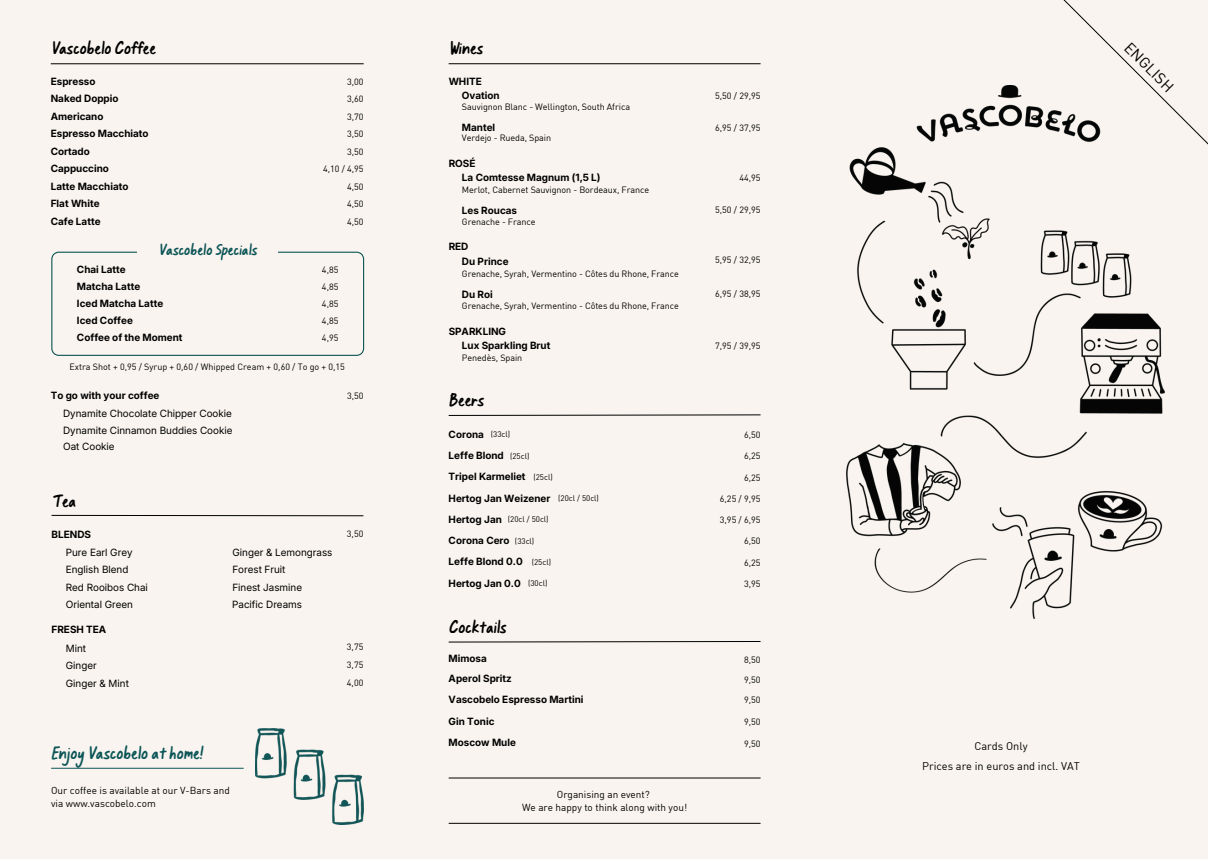
<style>
.page{position:relative;width:1208px;height:859px;background:#fff}
.page>*{position:absolute;margin:0;border:0;box-sizing:border-box;transform-origin:0 0}
.t1{font:18.2px "LT Kai";color:#000}
.t2{font:18.2px "LT Kai";color:#0c5557}
.t3{font:16.2px "LT Kai";color:#0c5557}
.t4{font:15.2px "DIN";color:#000}
.t5{font:11px "DIN";color:#000}
.t6{font:700 10px "Inter 18 pt";color:#000}
.t7{font:10px "Inter 18 pt";color:#000}
.t8{font:10px/13.5px "DIN";color:#000;text-align:center}
.t9{font:9px "DIN";letter-spacing:-.01em;color:#000}
.t10{font:8px "DIN";color:#000}
</style>
<div class="page">
<div style="left:0;top:0;width:1207px;height:859px;background:#f9f4ef"></div>
<hr style="left:448px;top:777px;width:312px;height:1px;background:#000">
<hr style="left:448px;top:823px;width:312px;height:1px;background:#000">
<svg style="left:448px;top:641px;width:313px;height:2px"></svg>
<svg style="left:51px;top:514px;width:313px;height:2px"></svg>
<hr style="left:448px;top:63px;width:312px;height:1px;background:#000">
<svg style="left:1006px;top:0;width:202px;height:238px"></svg>
<img style="left:846px;top:86px;width:318px;height:532px">
<svg style="left:448px;top:414px;width:313px;height:2px"></svg>
<hr style="left:51px;top:63px;width:313px;height:1px;background:#000">
<svg style="left:51px;top:252px;width:313px;height:104px"></svg>
<div style="left:137px;top:240px;width:141px;height:24px;background:#f9f4ef"></div>
<img style="left:256px;top:729px;width:108px;height:95px">
<hr style="left:51px;top:768px;width:193px;height:1px;background:#0c5557">
<p class="t1" style="left:51px;top:38px;width:106px">Vascobelo Coffee</p>
<h4 class="t6" style="left:51px;top:75px;width:46px">Espresso</h4>
<h5 class="t9" style="left:347px;top:76px;width:18px">3,00</h5>
<p class="t6" style="left:51px;top:93px;width:69px">Naked Doppio</p>
<p class="t9" style="left:347px;top:94px;width:18px">3,60</p>
<h1 class="t6" style="left:51px;top:110px;width:54px">Americano</h1>
<p class="t9" style="left:347px;top:111px;width:18px">3,70</p>
<h5 class="t6" style="left:51px;top:128px;width:99px">Espresso Macchiato</h5>
<p class="t9" style="left:347px;top:129px;width:18px">3,50</p>
<p class="t6" style="left:51px;top:145px;width:41px">Cortado</p>
<h5 class="t9" style="left:347px;top:146px;width:18px">3,50</h5>
<p class="t6" style="left:51px;top:163px;width:60px">Cappuccino</p>
<p class="t9" style="left:323px;top:164px;width:42px">4,10 / 4,95</p>
<h5 class="t6" style="left:51px;top:180px;width:79px">Latte Macchiato</h5>
<p class="t9" style="left:347px;top:181px;width:18px">4,50</p>
<p class="t6" style="left:51px;top:198px;width:50px">Flat White</p>
<h5 class="t9" style="left:347px;top:199px;width:18px">4,50</h5>
<p class="t6" style="left:51px;top:215px;width:51px">Cafe Latte</p>
<p class="t9" style="left:347px;top:216px;width:18px">4,50</p>
<p class="t3" style="left:158px;top:240px;width:100px">Vascobelo Specials</p>
<h5 class="t6" style="left:77px;top:263px;width:50px">Chai Latte</h5>
<p class="t9" style="left:322px;top:264px;width:18px">4,85</p>
<h5 class="t6" style="left:77px;top:280px;width:65px">Matcha Latte</h5>
<p class="t6" style="left:77px;top:314px;width:57px">Iced Coffee</p>
<p class="t6" style="left:77px;top:331px;width:107px">Coffee of the Moment</p>
<h5 class="t9" style="left:322px;top:281px;width:18px">4,85</h5>
<p class="t9" style="left:322px;top:315px;width:18px">4,85</p>
<p class="t9" style="left:322px;top:332px;width:18px">4,95</p>
<p class="t6" style="left:77px;top:297px;width:88px">Iced Matcha Latte</p>
<h1 class="t9" style="left:322px;top:298px;width:18px">4,85</h1>
<h5 class="t9" style="left:69px;top:361px;width:277px">Extra Shot + 0,95 / Syrup + 0,60 / Whipped Cream + 0,60 / To go + 0,15</h5>
<p class="t6" style="left:51px;top:389px;width:110px">To go with your coffee</p>
<p class="t9" style="left:347px;top:390px;width:18px">3,50</p>
<p class="t7" style="left:63px;top:407px;width:170px">Dynamite Chocolate Chipper Cookie</p>
<h5 class="t7" style="left:63px;top:424px;width:171px">Dynamite Cinnamon Buddies Cookie</h5>
<h5 class="t7" style="left:63px;top:441px;width:53px">Oat Cookie</h5>
<p class="t1" style="left:52px;top:490px;width:26px">Tea</p>
<p class="t6" style="left:52px;top:528px;width:41px">BLENDS</p>
<p class="t9" style="left:347px;top:528px;width:18px">3,50</p>
<p class="t7" style="left:66px;top:564px;width:64px">English Blend</p>
<h3 class="t7" style="left:66px;top:581px;width:84px">Red Rooibos Chai</h3>
<h5 class="t7" style="left:66px;top:598px;width:69px">Oriental Green</h5>
<p class="t7" style="left:232px;top:546px;width:101px">Ginger &amp; Lemongrass</p>
<p class="t7" style="left:232px;top:564px;width:55px">Forest Fruit</p>
<p class="t7" style="left:232px;top:598px;width:71px">Pacific Dreams</p>
<h5 class="t7" style="left:66px;top:546px;width:68px">Pure Earl Grey</h5>
<h5 class="t7" style="left:232px;top:581px;width:71px">Finest Jasmine</h5>
<p class="t1" style="left:448px;top:38px;width:35px">Wines</p>
<p class="t6" style="left:462px;top:90px;width:39px">Ovation</p>
<h5 class="t9" style="left:462px;top:101px;width:170px">Sauvignon Blanc - Wellington, South Africa</h5>
<h1 class="t6" style="left:448px;top:75px;width:35px">WHITE</h1>
<h6 class="t6" style="left:462px;top:121px;width:35px">Mantel</h6>
<h6 class="t9" style="left:462px;top:132px;width:91px">Verdejo - Rueda, Spain</h6>
<h6 class="t6" style="left:448px;top:157px;width:28px">ROSÉ</h6>
<h6 class="t6" style="left:462px;top:171px;width:140px">La Comtesse Magnum (1,5 L)</h6>
<p class="t9" style="left:462px;top:184px;width:189px">Merlot, Cabernet Sauvignon - Bordeaux, France</p>
<p class="t6" style="left:462px;top:204px;width:57px">Les Roucas</p>
<h6 class="t9" style="left:462px;top:216px;width:75px">Grenache - France</h6>
<h6 class="t6" style="left:448px;top:241px;width:21px">RED</h6>
<p class="t6" style="left:462px;top:255px;width:48px">Du Prince</p>
<h4 class="t9" style="left:462px;top:268px;width:218px">Grenache, Syrah, Vermentino - Côtes du Rhone, France</h4>
<h6 class="t6" style="left:462px;top:288px;width:32px">Du Roi</h6>
<h6 class="t9" style="left:462px;top:300px;width:218px">Grenache, Syrah, Vermentino - Côtes du Rhone, France</h6>
<h6 class="t6" style="left:448px;top:325px;width:59px">SPARKLING</h6>
<h6 class="t6" style="left:462px;top:340px;width:90px">Lux Sparkling Brut</h6>
<h6 class="t9" style="left:462px;top:352px;width:62px">Penedès, Spain</h6>
<p class="t1" style="left:448px;top:389px;width:36px">Beers</p>
<h6 class="t9" style="left:715px;top:90px;width:47px">5,50 / 29,95</h6>
<p class="t9" style="left:715px;top:122px;width:47px">6,95 / 37,95</p>
<h6 class="t9" style="left:739px;top:172px;width:23px">44,95</h6>
<p class="t9" style="left:715px;top:204px;width:47px">5,50 / 29,95</p>
<p class="t9" style="left:715px;top:254px;width:47px">5,95 / 32,95</p>
<h6 class="t9" style="left:715px;top:288px;width:47px">6,95 / 38,95</h6>
<h4 class="t9" style="left:715px;top:340px;width:47px">7,95 / 39,95</h4>
<h5 class="t6" style="left:448px;top:428px;width:37px">Corona</h5>
<p class="t9" style="left:744px;top:429px;width:18px">6,50</p>
<p class="t6" style="left:448px;top:470px;width:78px">Tripel Karmeliet</p>
<h5 class="t9" style="left:744px;top:472px;width:18px">6,25</h5>
<p class="t6" style="left:448px;top:492px;width:103px">Hertog Jan Weizener</p>
<p class="t9" style="left:720px;top:493px;width:42px">6,25 / 9,95</p>
<h5 class="t10" style="left:491px;top:429px;width:21px">(33cl)</h5>
<p class="t6" style="left:448px;top:449px;width:57px">Leffe Blond</p>
<h4 class="t9" style="left:744px;top:450px;width:18px">6,25</h4>
<p class="t10" style="left:510px;top:451px;width:21px">(25cl)</p>
<p class="t10" style="left:533px;top:472px;width:21px">(25cl)</p>
<h5 class="t10" style="left:558px;top:493px;width:42px">(20cl / 50cl)</h5>
<h6 class="t6" style="left:448px;top:513px;width:55px">Hertog Jan</h6>
<h1 class="t10" style="left:508px;top:514px;width:42px">(20cl / 50cl)</h1>
<p class="t9" style="left:720px;top:514px;width:42px">3,95 / 6,95</p>
<p class="t6" style="left:448px;top:534px;width:62px">Corona Cero</p>
<h4 class="t9" style="left:744px;top:535px;width:18px">6,50</h4>
<p class="t10" style="left:515px;top:536px;width:21px">(33cl)</p>
<p class="t6" style="left:448px;top:555px;width:76px">Leffe Blond 0.0</p>
<p class="t10" style="left:532px;top:557px;width:21px">(25cl)</p>
<h5 class="t9" style="left:744px;top:557px;width:18px">6,25</h5>
<h4 class="t6" style="left:448px;top:577px;width:74px">Hertog Jan 0.0</h4>
<p class="t10" style="left:528px;top:578px;width:21px">(30cl)</p>
<h5 class="t9" style="left:744px;top:578px;width:18px">3,95</h5>
<p class="t1" style="left:448px;top:616px;width:59px">Cocktails</p>
<h5 class="t6" style="left:448px;top:653px;width:40px">Mimosa</h5>
<h5 class="t9" style="left:744px;top:654px;width:18px">8,50</h5>
<h5 class="t6" style="left:448px;top:672px;width:65px">Aperol Spritz</h5>
<h5 class="t9" style="left:744px;top:674px;width:18px">9,50</h5>
<h5 class="t6" style="left:448px;top:693px;width:136px">Vascobelo Espresso Martini</h5>
<h5 class="t9" style="left:744px;top:694px;width:18px">9,50</h5>
<h5 class="t6" style="left:448px;top:715px;width:47px">Gin Tonic</h5>
<h5 class="t9" style="left:744px;top:716px;width:18px">9,50</h5>
<h5 class="t6" style="left:448px;top:736px;width:69px">Moscow Mule</h5>
<p class="t9" style="left:744px;top:737px;width:18px">9,50</p>
<p class="t6" style="left:52px;top:623px;width:56px">FRESH TEA</p>
<p class="t7" style="left:66px;top:642px;width:22px">Mint</p>
<p class="t9" style="left:347px;top:641px;width:18px">3,75</p>
<p class="t7" style="left:66px;top:659px;width:32px">Ginger</p>
<p class="t9" style="left:347px;top:659px;width:18px">3,75</p>
<h5 class="t7" style="left:66px;top:677px;width:65px">Ginger &amp; Mint</h5>
<h5 class="t9" style="left:347px;top:677px;width:18px">4,00</h5>
<h5 class="t2" style="left:51px;top:742px;width:153px">Enjoy Vascobelo at home!</h5>
<p class="t5" style="left:974px;top:739px;width:55px">Cards Only</p>
<h5 class="t5" style="left:922px;top:759px;width:159px">Prices are in euros and incl. VAT</h5>
<p class="t8" style="left:51px;top:783px;width:180px;text-align:left">Our coffee is available at our V-Bars and via www.vascobelo.com</p>
<h1 class="t8" style="left:522px;top:787px;width:167px">Organising an event?<br>We are happy to think along with you!</h1>
<h1 class="t4" style="left:1133px;top:38px;width:64px;rotate:45deg">ENGLISH</h1>
</div>
